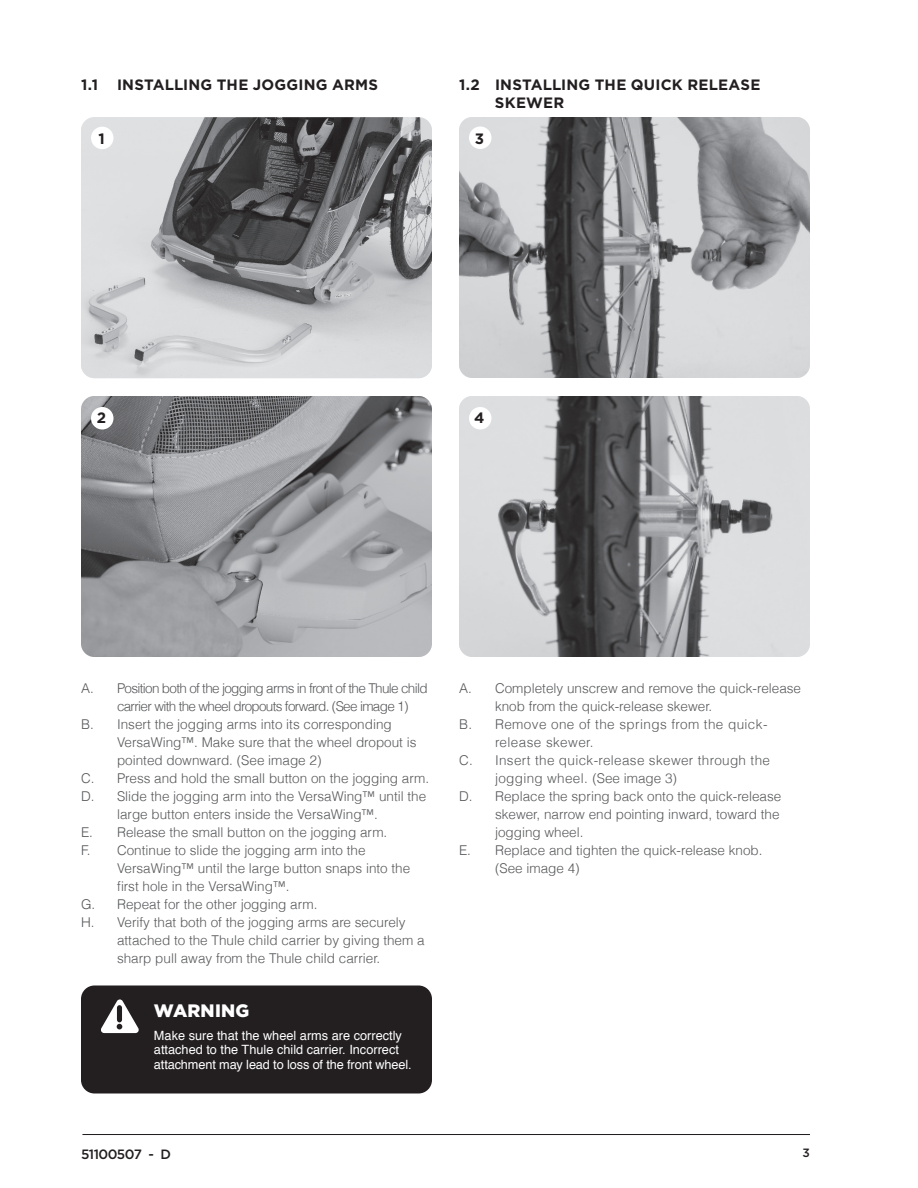
<style>
.page{position:relative;width:918px;height:1188px;background:#fff}
.page>*{position:absolute;margin:0;border:0;box-sizing:border-box;transform-origin:0 0}
.t1{font:900 18px "Gotham";letter-spacing:.01em;color:#fff}
.t2{font:700 15px/18px "Gotham";letter-spacing:.015em;color:#231f20}
.t3{font:300 13.5px "Helvetica";color:#57585a}
.t4{font:300 13.5px "Helvetica";letter-spacing:-.05em;color:#57585a}
.t5{font:300 13.5px "Helvetica";letter-spacing:.025em;color:#57585a}
.t6{font:300 13.5px "Helvetica";letter-spacing:.03em;color:#57585a}
.t7{font:500 13.5px "Thule";letter-spacing:-.04em;color:#231f20}
.t8{font:12.75px/15px "Helvetica";color:#fff}
.t9{font:500 12px "Thule";color:#231f20}
</style>
<div class="page">
<hr style="left:82px;top:1134px;width:728px;height:1px;background:#231f20">
<img style="left:81px;top:396px;width:351px;height:261px">
<div style="left:91px;top:407px;width:23px;height:23px;background:#fff;border-radius:50%"></div>
<img style="left:459px;top:396px;width:351px;height:261px">
<div style="left:469px;top:407px;width:23px;height:23px;background:#fff;border-radius:50%"></div>
<img style="left:81px;top:117px;width:351px;height:261px">
<div style="left:91px;top:127px;width:23px;height:22px;background:#fff;border-radius:50%"></div>
<img style="left:459px;top:117px;width:351px;height:261px">
<div style="left:469px;top:127px;width:23px;height:22px;background:#fff;border-radius:50%"></div>
<div style="left:81px;top:986px;width:351px;height:108px;background:#231f20;border-radius:13px"></div>
<svg style="left:101px;top:999px;width:38px;height:34px"></svg>
<p class="t2" style="left:81px;top:75px;width:299px">1.1 I NSTALLING THE JOGG ING ARMS</p>
<p class="t2" style="left:495px;top:75px;width:267px;text-indent:-36px">1.2 I NSTALLING THE QUICK RELEASE<br>SKEWER</p>
<p class="t2" style="left:98px;top:129px;width:8px">1</p>
<p class="t2" style="left:475px;top:129px;width:11px">3</p>
<p class="t2" style="left:97px;top:408px;width:11px">2</p>
<p class="t2" style="left:474px;top:408px;width:12px">4</p>
<p class="t4" style="left:81px;top:680px;width:348px">A. Position both of the jogging arms in front of the Thule child</p>
<p class="t4" style="left:117px;top:698px;width:293px">carrier with the wheel dropouts forward. (See image 1)</p>
<p class="t3" style="left:81px;top:716px;width:312px">B. Insert the jogging arms into its corresponding</p>
<p class="t3" style="left:117px;top:734px;width:301px">VersaWing™. Make sure that the wheel dropout is</p>
<p class="t3" style="left:117px;top:752px;width:206px">pointed downward. (See image 2)</p>
<p class="t3" style="left:81px;top:770px;width:350px">C. Press and hold the small button on the jogging arm.</p>
<p class="t3" style="left:81px;top:788px;width:347px">D. Slide the jogging arm into the VersaWing™ until the</p>
<p class="t3" style="left:117px;top:806px;width:263px">large button enters inside the VersaWing™.</p>
<p class="t3" style="left:81px;top:824px;width:308px">E. Release the small button on the jogging arm.</p>
<p class="t3" style="left:81px;top:842px;width:286px">F. Continue to slide the jogging arm into the</p>
<p class="t3" style="left:117px;top:860px;width:295px">VersaWing™ until the large button snaps into the</p>
<p class="t3" style="left:117px;top:878px;width:174px">first hole in the VersaWing™.</p>
<p class="t3" style="left:81px;top:896px;width:238px">G. Repeat for the other jogging arm.</p>
<p class="t3" style="left:81px;top:914px;width:326px">H. Verify that both of the jogging arms are securely</p>
<p class="t3" style="left:117px;top:932px;width:309px">attached to the Thule child carrier by giving them a</p>
<p class="t3" style="left:117px;top:950px;width:265px">sharp pull away from the Thule child carrier.</p>
<h1 class="t1" style="left:154px;top:1000px;width:97px">WARNING</h1>
<p class="t8" style="left:154px;top:1028px;width:259px">Make sure that the wheel arms are correctly attached to the Thule child carrier. Incorrect attachment may lead to loss of the front wheel.</p>
<p class="t3" style="left:459px;top:680px;width:344px">A. Completely unscrew and remove the quick-release</p>
<p class="t3" style="left:495px;top:698px;width:219px">knob from the quick-release skewer.</p>
<p class="t6" style="left:459px;top:716px;width:310px">B. Remove one of the springs from the quick-</p>
<p class="t6" style="left:495px;top:734px;width:100px">release skewer.</p>
<p class="t5" style="left:459px;top:752px;width:313px">C. Insert the quick-release skewer through the</p>
<p class="t5" style="left:495px;top:770px;width:184px">jogging wheel. (See image 3)</p>
<p class="t3" style="left:459px;top:788px;width:324px">D. Replace the spring back onto the quick-release</p>
<p class="t3" style="left:495px;top:806px;width:286px">skewer, narrow end pointing inward, toward the</p>
<p class="t3" style="left:495px;top:824px;width:90px">jogging wheel.</p>
<p class="t3" style="left:459px;top:842px;width:305px">E. Replace and tighten the quick-release knob.</p>
<p class="t3" style="left:495px;top:860px;width:86px">(See image 4)</p>
<p class="t7" style="left:81px;top:1145px;width:91px">51100507 - D</p>
<p class="t9" style="left:803px;top:1145px;width:9px">3</p>
</div>
